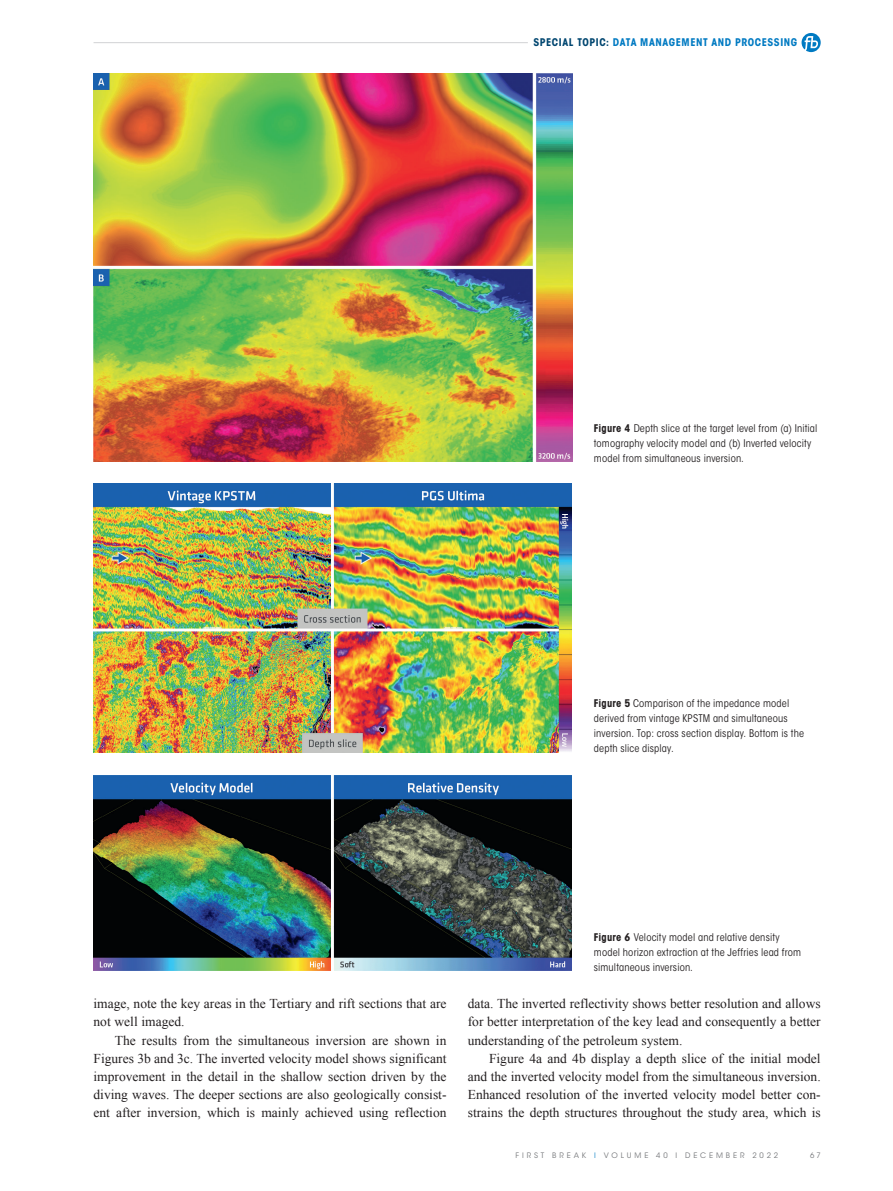
<style>
.page{position:relative;width:893px;height:1191px;background:#fff}
.page>*{position:absolute;margin:0;border:0;box-sizing:border-box;transform-origin:0 0}
._00-FB_BODY_indent{font:13.5px/18.1px "Times New Roman";color:#231f20;text-align:justify}
._06-CAPTION_black{font:condensed 10.5px/15px "ITC Avant Garde Std";letter-spacing:.015em;color:#231f20}
.t1{font:700 condensed 10.5px "ITC Avant Garde Std";letter-spacing:.05em;color:#007ac2}
.t2{font:7.5px "ITC Avant Garde Std";letter-spacing:.39em;color:#787a7d}
.s1{color:#004670}
.s2{font-weight:700}
.s3{color:#1c8acb}
</style>
<div class="page">
<hr style="left:94px;top:42px;width:434px;height:1px;background:#d1d2d4">
<svg style="left:801px;top:33px;width:20px;height:19px"></svg>
<img style="left:94px;top:73px;width:478px;height:389px">
<img style="left:94px;top:483px;width:477px;height:269px">
<img style="left:94px;top:775px;width:478px;height:195px">
<p class="t1" style="left:533px;top:36px;width:265px"><span class="s1">SPECIAL TOPIC:</span> DATA MANAGEMENT AND PROCESSING</p>
<p class="_06-CAPTION_black" style="left:594px;top:420px;width:225px"><span class="s2">Figure 4</span> Depth slice at the target level from (a) Initial tomography velocity model and (b) Inverted velocity model from simultaneous inversion.</p>
<p class="_06-CAPTION_black" style="left:594px;top:696px;width:212px"><span class="s2">Figure 5</span> Comparison of the impedance model derived from vintage KPSTM and simultaneous inversion. Top: cross section display. Bottom is the depth slice display.</p>
<p class="_00-FB_BODY_indent" style="left:94px;top:994px;width:354px">image, note the key areas in the Tertiary and rift sections that are not well imaged.</p>
<p class="_00-FB_BODY_indent" style="left:94px;top:1030px;width:354px;text-indent:21px">The results from the simultaneous inversion are shown in Figures 3b and 3c. The inverted velocity model shows significant improvement in the detail in the shallow section driven by the diving waves. The deeper sections are also geologically consist&shy;ent after inversion, which is mainly achieved using reflection</p>
<p class="_06-CAPTION_black" style="left:594px;top:929px;width:209px"><span class="s2">Figure 6</span> Velocity model and relative density model horizon extraction at the Jeffries lead from simultaneous inversion.</p>
<p class="_00-FB_BODY_indent" style="left:468px;top:994px;width:354px">data. The inverted reflectivity shows better resolution and allows for better interpretation of the key lead and consequently a better understanding of the petroleum system.</p>
<p class="_00-FB_BODY_indent" style="left:468px;top:1049px;width:354px;text-indent:21px">Figure 4a and 4b display a depth slice of the initial model and the inverted velocity model from the simultaneous inversion.<br>Enhanced resolution of the inverted velocity model better con&shy;strains the depth structures throughout the study area, which is</p>
<p class="t2" style="left:516px;top:1151px;width:264px">FIRST BREAK <span class="s3">I</span> VOLUME 40 I DECEMBER 2022</p>
<p class="t2" style="left:810px;top:1151px;width:12px">6 7</p>
</div>
